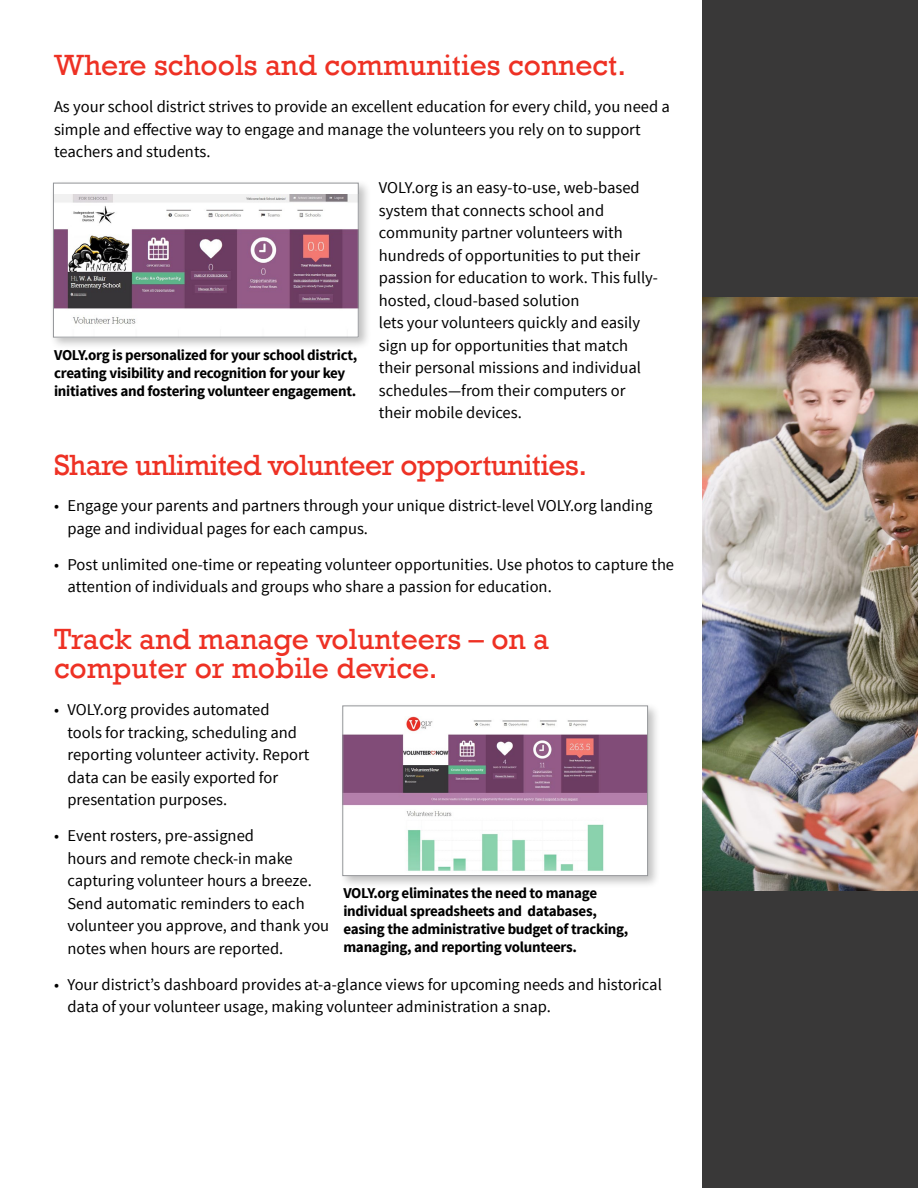
<style>
.page{position:relative;width:918px;height:1188px;background:#fff}
.page>*{position:absolute;margin:0;border:0;box-sizing:border-box;transform-origin:0 0}
.t1{font:30px/28.5px "Rockwell";color:#ee3124}
.t2{font:30px "Rockwell";letter-spacing:-.02em;color:#ee3124}
.t3{font:16.5px/22.5px "Source Sans Pro";color:#000}
.t4{font:700 15px/18px "Source Sans Pro";letter-spacing:-.02em;color:#000}
</style>
<div class="page">
<div style="left:702px;top:0;width:216px;height:297px;background:#393838"></div>
<div style="left:702px;top:891px;width:216px;height:297px;background:#393838"></div>
<div style="left:50px;top:179px;width:321px;height:171px;background:#000;opacity:.25"></div>
<div style="left:53px;top:183px;width:305px;height:154px;background:#fff"></div>
<img style="left:55px;top:194px;width:302px;height:130px">
<div style="left:53px;top:183px;width:306px;height:155px;border:1px solid #939598"></div>
<div style="left:339px;top:702px;width:322px;height:187px;background:#000;opacity:.25"></div>
<div style="left:343px;top:706px;width:305px;height:170px;background:#fff"></div>
<img style="left:344px;top:716px;width:302px;height:155px">
<div style="left:342px;top:705px;width:306px;height:171px;border:1px solid #939598"></div>
<img style="left:702px;top:297px;width:216px;height:594px">
<h1 class="t1" style="left:54px;top:51px;width:574px">Where schools and communities connect.</h1>
<p class="t3" style="left:54px;top:96px;width:617px">As your school district strives to provide an excellent education for every child, you need a simple and effective way to engage and manage the volunteers you rely on to support teachers and students.</p>
<p class="t3" style="left:379px;top:177px;width:281px">VOLY.org is an easy-to-use, web-based system that connects school and community partner volunteers with hundreds of opportunities to put their passion for education to work. This fully&shy;hosted, cloud-based solution<br>lets your volunteers quickly and easily sign up for opportunities that match their personal missions and individual schedules—from their computers or their mobile devices.</p>
<h1 class="t2" style="left:54px;top:448px;width:535px">Share unlimited volunteer opportunities.</h1>
<p class="t3" style="left:67px;top:495px;width:586px;text-indent:-13px">• Engage your parents and partners through your unique district-level VOLY.org landing page and individual pages for each campus.</p>
<p class="t3" style="left:67px;top:553px;width:608px;text-indent:-13px">• Post unlimited one-time or repeating volunteer opportunities. Use photos to capture the attention of individuals and groups who share a passion for education.</p>
<h1 class="t1" style="left:54px;top:625px;width:497px">Track and manage volunteers – on a computer or mobile device.</h1>
<p class="t3" style="left:67px;top:699px;width:244px;text-indent:-13px">• VOLY.org provides automated<br>tools for tracking, scheduling and reporting volunteer activity. Report data can be easily exported for presentation purposes.</p>
<p class="t3" style="left:67px;top:825px;width:263px;text-indent:-13px">• Event rosters, pre-assigned<br>hours and remote check-in make capturing volunteer hours a breeze.<br>Send automatic reminders to each volunteer you approve, and thank you notes when hours are reported.</p>
<p class="t3" style="left:67px;top:973px;width:596px;text-indent:-13px">• Your district’s dashboard provides at-a-glance views for upcoming needs and historical data of your volunteer usage, making volunteer administration a snap.</p>
<p class="t4" style="left:54px;top:346px;width:305px">VOLY.org is personalized for your school district, creating visibility and recognition for your key initiatives and fostering volunteer engagement.</p>
<p class="t4" style="left:343px;top:885px;width:286px">VOLY.org eliminates the need to manage individual spreadsheets and databases, easing the administrative budget of tracking, managing, and reporting volunteers.</p>
</div>
